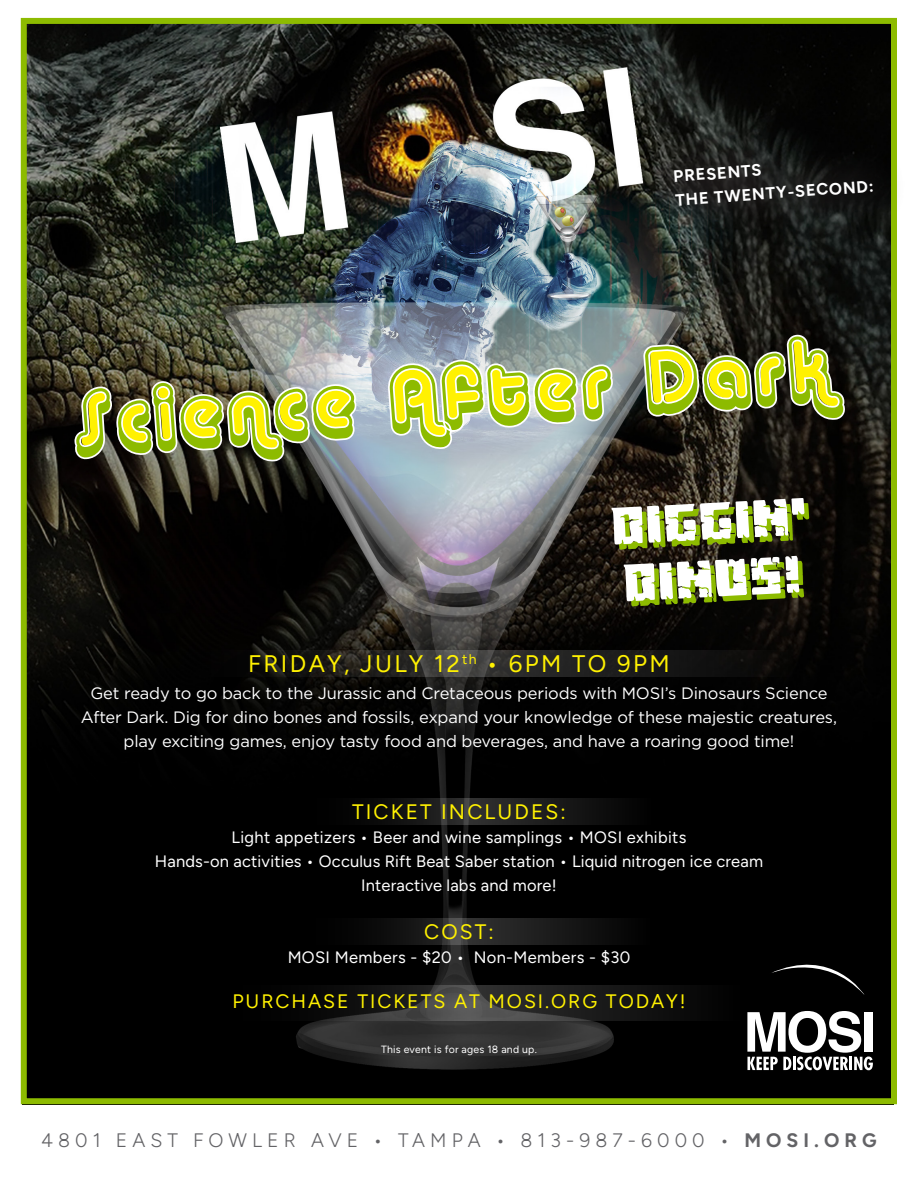
<style>
.page{position:relative;width:918px;height:1188px;background:#fff}
.page>*{position:absolute;margin:0;border:0;box-sizing:border-box;transform-origin:0 0}
.t1{font:24px "Figtree";letter-spacing:.1em;color:#fff101}
.t2{font:21px "Figtree";letter-spacing:.1em;color:#fff101}
.t3{font:300 19.5px "Figtree";letter-spacing:.26em;color:#636366}
.t4{font:19.5px "Figtree";letter-spacing:.1em;color:#fff101}
.t5{font:16.5px "Gotham";letter-spacing:-.01em;color:#fff}
.t6{font:16.5px "Figtree";letter-spacing:.01em;color:#fff}
.t7{font:700 16.5px "Figtree";color:#fff}
.t8{font:10.5px "Figtree";letter-spacing:.02em;color:#fff}
.s1{font-weight:700}
</style>
<div class="page">
<img style="left:28px;top:25px;width:862px;height:1072px">
<svg style="left:634px;top:115px;width:256px;height:132px;background:#1d1f1d"></svg>
<svg style="left:284px;top:798px;width:368px;height:27px;background:#141414"></svg>
<svg style="left:128px;top:650px;width:675px;height:27px;background:#1c1b1a"></svg>
<svg style="left:770px;top:965px;width:95px;height:30px;background:#121212"></svg>
<svg style="left:747px;top:1011px;width:126px;height:59px"></svg>
<svg style="left:282px;top:918px;width:369px;height:27px;background:#151515"></svg>
<svg style="left:193px;top:986px;width:549px;height:35px;background:#1b1b1b"></svg>
<img style="left:74px;top:334px;width:772px;height:146px">
<div style="left:21px;top:18px;width:876px;height:1086px;border:6px solid #8dbb00"></div>
<svg style="left:624px;top:556px;width:180px;height:50px"></svg>
<svg style="left:612px;top:498px;width:197px;height:52px"></svg>
<p class="t7" style="left:673px;top:166px;width:90px;rotate:-4deg">PRESENTS</p>
<p class="t7" style="left:675px;top:190px;width:201px;rotate:-4deg">THE TWENTY-SECOND:</p>
<p class="t1" style="left:248px;top:650px;width:423px">FRIDAY, JULY 12<sup>th</sup> • 6PM TO 9PM</p>
<p class="t5" style="left:91px;top:683px;width:738px">Get ready to go back to the Jurassic and Cretaceous periods with MOSI’s Dinosaurs Science</p>
<p class="t5" style="left:81px;top:707px;width:758px">After Dark. Dig for dino bones and fossils, expand your knowledge of these majestic creatures,</p>
<p class="t5" style="left:124px;top:731px;width:672px">play exciting games, enjoy tasty food and beverages, and have a roaring good time!</p>
<p class="t2" style="left:352px;top:800px;width:215px">TICKET INCLUDES:</p>
<p class="t6" style="left:232px;top:828px;width:457px">Light appetizers • Beer and wine samplings • MOSI exhibits</p>
<p class="t6" style="left:155px;top:852px;width:610px">Hands-on activities • Occulus Rift Beat Saber station • Liquid nitrogen ice cream</p>
<p class="t6" style="left:361px;top:876px;width:197px">Interactive labs and more!</p>
<p class="t2" style="left:424px;top:920px;width:71px">COST:</p>
<p class="t6" style="left:288px;top:948px;width:344px">MOSI Members - $20 • Non-Members - $30</p>
<p class="t4" style="left:232px;top:990px;width:455px">PURCHASE TICKETS AT MOSI.ORG TODAY!</p>
<p class="t8" style="left:381px;top:1044px;width:157px">This event is for ages 18 and up.</p>
<p class="t3" style="left:41px;top:1130px;width:837px">4801 EAST FOWLER AVE • TAMPA • 813-987-6000 • <span class="s1">MOSI.ORG</span></p>
</div>
